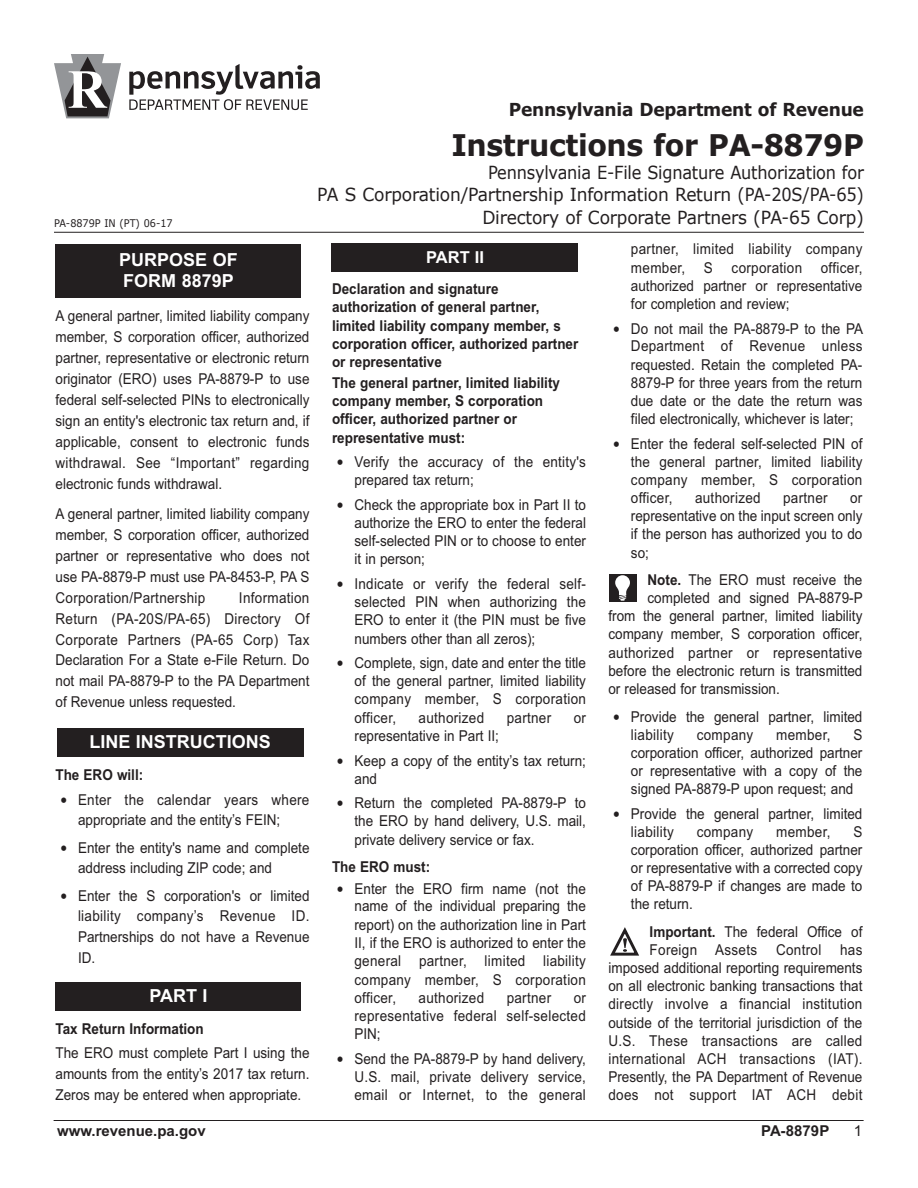
<style>
.page{position:relative;width:918px;height:1188px;background:#fff}
.page>*{position:absolute;margin:0;border:0;box-sizing:border-box;transform-origin:0 0}
.t1{font:700 30px "Verdana";letter-spacing:-.015em;color:#231f20;scale:.95 1}
.t2{font:18px/22.5px "Verdana";letter-spacing:-.015em;color:#231f20;text-align:right;scale:.9 1}
.t3{font:18px "Verdana";letter-spacing:-.015em;color:#231f20;scale:.95 1}
.t4{font:700 18px/21px "Arial";color:#fff}
.t5{font:700 18px "Verdana";letter-spacing:-.015em;color:#231f20;scale:.95 1}
.t6{font:700 16.5px "Arial";color:#fff}
.t7{font:15px/18.1px "Arial";color:#231f20;text-align:justify;scale:.9 1}
.t8{font:700 15px/18.3px "Arial";color:#231f20;scale:.9 1}
.t9{font:15px "Arial";letter-spacing:.02em;color:#231f20;scale:.9 1}
.t10{font:700 15px "Arial";color:#231f20}
.t11{font:15px "Arial";color:#231f20}
.t12{font:10.5px "Verdana";color:#231f20;scale:.92 1}
.s1{font-family:"Verdana"}
.s2{font-weight:700}
</style>
<div class="page">
<hr style="left:54px;top:1120px;width:810px;height:1px;background:#231f20">
<hr style="left:54px;top:232px;width:810px;height:1px;background:#231f20">
<svg style="left:129px;top:64px;width:191px;height:46px"></svg>
<svg style="left:54px;top:54px;width:67px;height:64px"></svg>
<div style="left:56px;top:244px;width:246px;height:54px;background:#231f20"></div>
<div style="left:57px;top:728px;width:246px;height:28px;background:#231f20"></div>
<div style="left:56px;top:982px;width:246px;height:29px;background:#231f20"></div>
<div style="left:332px;top:244px;width:246px;height:28px;background:#231f20"></div>
<div style="left:609px;top:574px;width:27px;height:27px;background:#231f20"></div>
<svg style="left:615px;top:575px;width:15px;height:26px"></svg>
<svg style="left:610px;top:927px;width:29px;height:29px"></svg>
<p class="t5" style="left:509px;top:99px;width:375px">Pennsylvania Department of Revenue</p>
<h1 class="t1" style="left:451px;top:128px;width:436px">Instructions for PA-8879P</h1>
<p class="t2" style="left:317px;top:160px;width:609px">Pennsylvania E-File Signature Authorization for<br>PA S Corporation/Partnership Information Return (PA-20S/PA-65)</p>
<p class="t12" style="left:54px;top:216px;width:131px">PA-8879P IN (PT) 06-17</p>
<p class="t3" style="left:482px;top:206px;width:403px">Directory of Corporate Partners (PA-65 Corp)</p>
<p class="t4" style="left:119px;top:249px;width:120px">PURPOSE OF<br>FORM 8879P</p>
<p class="t7" style="left:56px;top:306px;width:284px;line-height:21px">A general partner, limited liability company member, S corporation officer, authorized partner, representative or electronic return originator (ERO) uses PA-8879-P to use federal self-selected PINs to electronically sign an entity's electronic tax return and, if applicable, consent to electronic funds withdrawal. See “Important” regarding electronic funds withdrawal.</p>
<p class="t7" style="left:56px;top:503px;width:284px;line-height:21px">A general partner, limited liability company member, S corporation officer, authorized partner or representative who does not use PA-8879-P must use PA-8453-P, PA S Corporation/Partnership</p>
<p class="t7" style="left:56px;top:587px;width:284px;line-height:21px;text-indent:183px">Information Return (PA-20S/PA-65) Directory Of Corporate Partners (PA-65 Corp) Tax Declaration For a State e-File Return. Do not mail PA-8879-P to the PA Department of Revenue unless requested.</p>
<p class="t4" style="left:89px;top:732px;width:183px">LINE INSTRUCTIONS</p>
<p class="t8" style="left:56px;top:766px;width:99px">The ERO will:</p>
<p class="t7" style="left:78px;top:789px;width:259px;line-height:20.4px;text-indent:-18px"><span class="s1">•</span> Enter the calendar years where appropriate and the entity’s FEIN;</p>
<p class="t7" style="left:78px;top:837px;width:259px;line-height:20.4px;text-indent:-18px"><span class="s1">•</span> Enter the entity's name and complete address including ZIP code; and</p>
<p class="t7" style="left:78px;top:885px;width:259px;line-height:20.9px;text-indent:-18px"><span class="s1">•</span> Enter the S corporation's or limited liability company’s Revenue ID.<br>Partnerships do not have a Revenue ID.</p>
<p class="t4" style="left:149px;top:985px;width:60px">PART I</p>
<p class="t8" style="left:56px;top:1020px;width:166px">Tax Return Information</p>
<p class="t7" style="left:56px;top:1043px;width:284px;line-height:21px">The ERO must complete Part I using the amounts from the entity’s 2017 tax return.<br>Zeros may be entered when appropriate.</p>
<p class="t6" style="left:426px;top:248px;width:59px">PART II</p>
<p class="t8" style="left:332px;top:280px;width:275px">Declaration and signature authorization of general partner, limited liability company member, s corporation officer, authorized partner or representative</p>
<p class="t8" style="left:332px;top:373px;width:255px">The general partner, limited liability company member, S corporation officer, authorized partner or representative must:</p>
<p class="t7" style="left:355px;top:453px;width:259px;text-indent:-18px"><span class="s1">•</span> Verify the accuracy of the entity's prepared tax return;</p>
<p class="t7" style="left:355px;top:496px;width:259px;text-indent:-18px"><span class="s1">•</span> Check the appropriate box in Part II to authorize the ERO to enter the federal self-selected PIN or to choose to enter it in person;</p>
<p class="t7" style="left:355px;top:575px;width:259px;text-indent:-18px"><span class="s1">•</span> Indicate or verify the federal self&shy;selected PIN when authorizing the ERO to enter it (the PIN must be five numbers other than all zeros);</p>
<p class="t7" style="left:355px;top:654px;width:259px;text-indent:-18px"><span class="s1">•</span> Complete, sign, date and enter the title of the general partner, limited liability company member, S corporation officer,</p>
<p class="t9" style="left:419px;top:709px;width:75px">authorized</p>
<p class="t9" style="left:507px;top:709px;width:51px">partner</p>
<p class="t7" style="left:574px;top:708px;width:15px">or</p>
<p class="t7" style="left:355px;top:727px;width:162px">representative in Part II;</p>
<p class="t7" style="left:355px;top:752px;width:259px;text-indent:-18px"><span class="s1">•</span> Keep a copy of the entity’s tax return; and</p>
<p class="t7" style="left:355px;top:794px;width:259px;text-indent:-18px"><span class="s1">•</span> Return the completed PA-8879-P to the ERO by hand delivery, U.S. mail, private delivery service or fax.</p>
<p class="t8" style="left:332px;top:857px;width:111px">The ERO must:</p>
<p class="t7" style="left:354px;top:879px;width:259px;text-indent:-18px"><span class="s1">•</span> Enter the ERO firm name (not the name of the individual preparing the report) on the authorization line in Part II, if the ERO is authorized to enter the general partner, limited liability company member, S corporation officer,</p>
<p class="t9" style="left:419px;top:989px;width:75px">authorized</p>
<p class="t9" style="left:507px;top:989px;width:51px">partner</p>
<p class="t7" style="left:354px;top:989px;width:259px;text-indent:219px">or representative federal self-selected PIN;</p>
<p class="t7" style="left:354px;top:1050px;width:259px;text-indent:-18px"><span class="s1">•</span> Send the PA-8879-P by hand delivery, U.S. mail, private delivery service, email or Internet, to the general</p>
<p class="t7" style="left:631px;top:240px;width:259px">partner, limited liability company member, S corporation officer, authorized partner or representative for completion and review;</p>
<p class="t7" style="left:631px;top:320px;width:260px;text-indent:-18px"><span class="s1">•</span> Do not mail the PA-8879-P to the PA Department of Revenue unless requested. Retain the completed PA-8879-P for three years from the return due date or the date the return was filed electronically, whichever is later;</p>
<p class="t7" style="left:631px;top:435px;width:259px;text-indent:-18px"><span class="s1">•</span> Enter the federal self-selected PIN of the general partner, limited liability company member, S corporation officer,</p>
<p class="t9" style="left:695px;top:489px;width:75px">authorized</p>
<p class="t9" style="left:783px;top:489px;width:51px">partner</p>
<p class="t7" style="left:631px;top:489px;width:259px;text-indent:219px">or representative on the input screen only if the person has authorized you to do so;</p>
<p class="t7" style="left:648px;top:571px;width:240px"><span class="s2">Note.</span> The ERO must receive the</p>
<p class="t7" style="left:648px;top:589px;width:241px">completed and signed PA-8879-P</p>
<p class="t7" style="left:608px;top:607px;width:284px">from the general partner, limited liability</p>
<p class="t7" style="left:608px;top:625px;width:284px">company member, S corporation officer,</p>
<p class="t9" style="left:608px;top:644px;width:284px">authorized partner or representative</p>
<p class="t7" style="left:608px;top:662px;width:284px">before the electronic return is transmitted</p>
<p class="t7" style="left:608px;top:680px;width:192px">or released for transmission.</p>
<p class="t7" style="left:631px;top:708px;width:259px;line-height:17.7px;text-indent:-18px"><span class="s1">•</span> Provide the general partner, limited liability</p>
<p class="t7" style="left:631px;top:725px;width:259px;text-indent:222px">S corporation officer, authorized partner or representative with a copy of the signed PA-8879-P upon request; and</p>
<p class="t7" style="left:631px;top:805px;width:259px;line-height:17.7px;text-indent:-18px"><span class="s1">•</span> Provide the general partner, limited liability</p>
<p class="t9" style="left:697px;top:726px;width:64px">company</p>
<p class="t7" style="left:776px;top:725px;width:62px">member,</p>
<p class="t7" style="left:631px;top:822px;width:259px;text-indent:222px">S corporation officer, authorized partner or representative with a corrected copy of PA-8879-P if changes are made to the return.</p>
<p class="t7" style="left:650px;top:922px;width:238px"><span class="s2">Important.</span> The federal Office of<br>Foreign Assets</p>
<p class="t9" style="left:697px;top:823px;width:64px">company</p>
<p class="t7" style="left:776px;top:822px;width:62px">member,</p>
<p class="t9" style="left:776px;top:941px;width:52px">Control</p>
<p class="t7" style="left:608px;top:940px;width:284px;text-indent:232px">has imposed additional reporting requirements on all electronic banking transactions that directly involve a financial institution outside of the territorial jurisdiction of the U.S. These transactions are called international ACH transactions (IAT).<br>Presently, the PA Department of Revenue does not support IAT ACH debit</p>
<p class="t10" style="left:57px;top:1122px;width:150px">www.revenue.pa.gov</p>
<p class="t10" style="left:761px;top:1122px;width:70px">PA-8879P</p>
<p class="t11" style="left:854px;top:1122px;width:10px">1</p>
</div>
